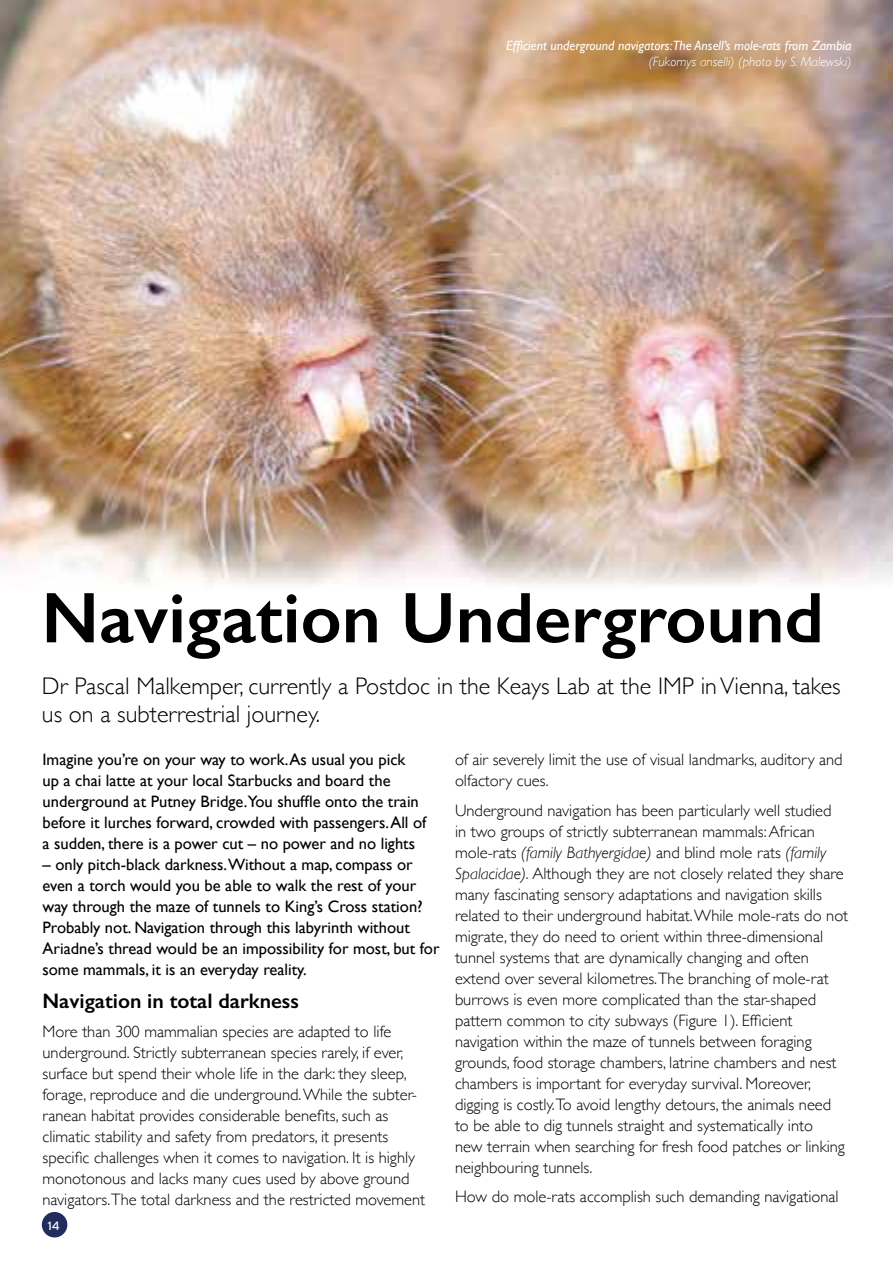
<style>
.page{position:relative;width:893px;height:1263px;background:#fff}
.page>*{position:absolute;margin:0;border:0;box-sizing:border-box;transform-origin:0 0}
.t1{font:600 72px "Gill Sans";color:#000}
.t2{font:300 24px/28.5px "Gill Sans";color:#000}
.t3{font:600 21px "Gill Sans";color:#000}
.t4{font:300 16.5px/21px "Gill Sans";color:#000}
.t5{font:16.5px/21px "Gill Sans";color:#000}
.t6{font:italic 13.5px "Gill Sans";color:#fff}
.t7{font:italic 300 13.5px "Gill Sans";color:#fff}
.t8{font:12px "Interstate";color:#fff}
.s1{font-style:italic}
</style>
<div class="page">
<div style="left:42px;top:1212px;width:25px;height:25px;background:#222d5d;border-radius:50%"></div>
<img style="left:0;top:0;width:893px;height:585px">
<p class="t6" style="left:506px;top:37px;width:347px">Efficient underground navigators:The Ansell’s mole-rats from Zambia</p>
<p class="t7" style="left:649px;top:54px;width:204px">(Fukomys anselli) (photo by S. Malewski)</p>
<h1 class="t1" style="left:41px;top:574px;width:784px">Navigation Underground</h1>
<h2 class="t2" style="left:42px;top:670px;width:800px">Dr Pascal Malkemper, currently a Postdoc in the Keays Lab at the IMP in Vienna, takes us on a subterrestrial journey.</h2>
<p class="t5" style="left:43px;top:749px;width:385px">Imagine you’re on your way to work. As usual you pick<br>up a chai latte at your local Starbucks and board the underground at Putney Bridge.You shuffle onto the train before it lurches forward, crowded with passengers. All of a sudden, there is a power cut – no power and no lights</p>
<p class="t5" style="left:43px;top:854px;width:399px">– only pitch-black darkness.Without a map, compass or even a torch would you be able to walk the rest of your way through the maze of tunnels to King’s Cross station?<br>Probably not. Navigation through this labyrinth without Ariadne’s thread would be an impossibility for most, but for some mammals, it is an everyday reality.</p>
<p class="t3" style="left:43px;top:988px;width:258px">Navigation in total darkness</p>
<p class="t4" style="left:43px;top:1020px;width:384px">More than 300 mammalian species are adapted to life underground. Strictly subterranean species rarely, if ever, surface but spend their whole life in the dark: they sleep, forage, reproduce and die underground. While the subter&shy;ranean habitat provides considerable benefits, such as climatic stability and safety from predators, it presents specific challenges when it comes to navigation. It is highly monotonous and lacks many cues used by above ground navigators.The total darkness and the restricted movement</p>
<p class="t8" style="left:48px;top:1218px;width:14px">14</p>
<p class="t4" style="left:455px;top:748px;width:389px">of air severely limit the use of visual landmarks, auditory and olfactory cues.</p>
<p class="t4" style="left:455px;top:799px;width:395px">Underground navigation has been particularly well studied<br>in two groups of strictly subterranean mammals: African mole-rats <span class="s1">(family Bathyergidae)</span> and blind mole rats <span class="s1">(family Spalacidae).</span> Although they are not closely related they share many fascinating sensory adaptations and navigation skills related to their underground habitat. While mole-rats do not migrate, they do need to orient within three-dimensional tunnel systems that are dynamically changing and often extend over several kilometres.The branching of mole-rat burrows is even more complicated than the star-shaped pattern common to city subways (Figure 1). Efficient navigation within the maze of tunnels between foraging grounds, food storage chambers, latrine chambers and nest chambers is important for everyday survival. Moreover, digging is costly.To avoid lengthy detours, the animals need to be able to dig tunnels straight and systematically into<br>new terrain when searching for fresh food patches or linking neighbouring tunnels.</p>
<p class="t4" style="left:455px;top:1185px;width:385px">How do mole-rats accomplish such demanding navigational</p>
</div>
